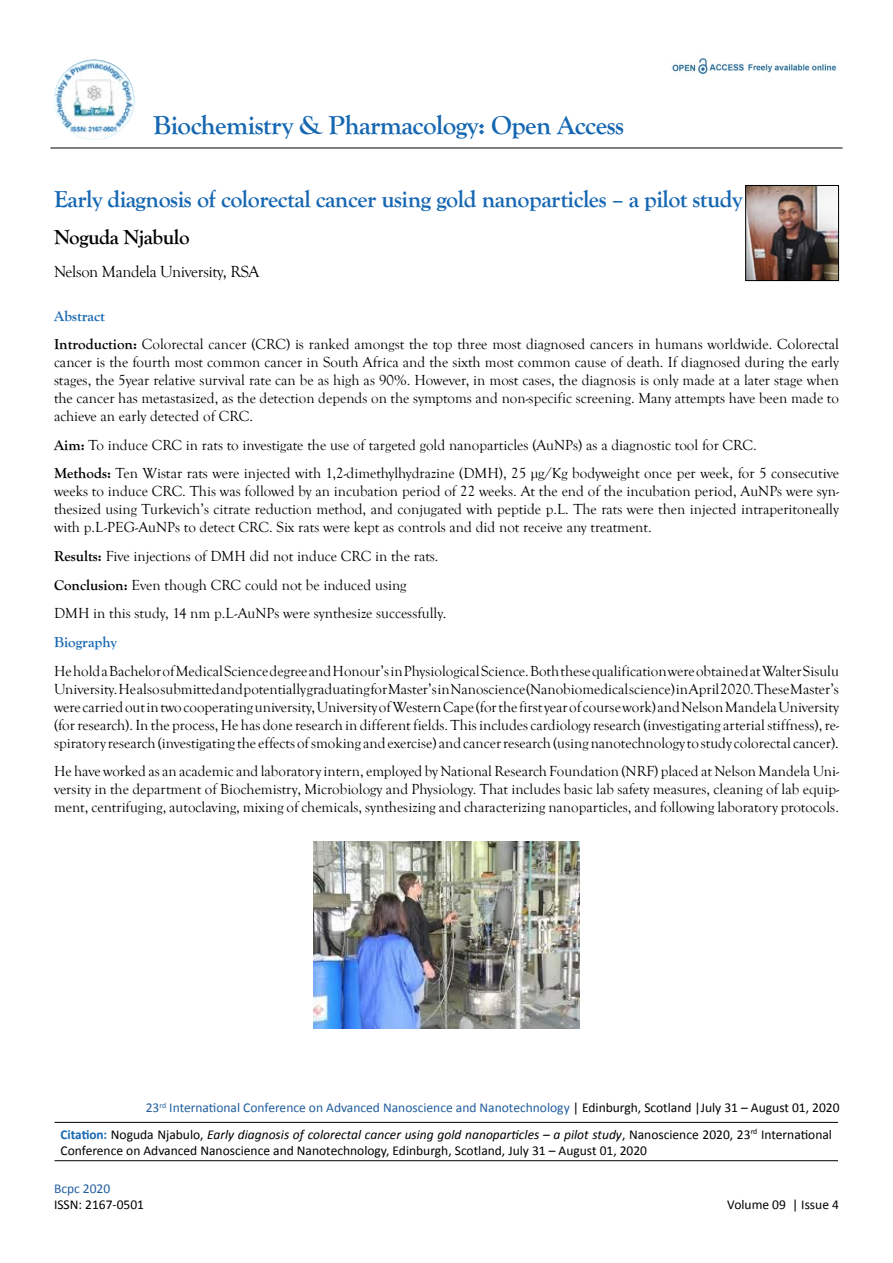
<style>
.page{position:relative;width:893px;height:1263px;background:#fff}
.page>*{position:absolute;margin:0;border:0;box-sizing:border-box;transform-origin:0 0}
.t1{font:700 27px "Goudy Old Style T";letter-spacing:-.02em;color:#1667b2}
.t2{font:700 24px "Goudy Old Style T";letter-spacing:-.02em;color:#1667b2}
.t3{font:700 21px "Goudy Old Style T";letter-spacing:-.02em;color:#000}
.t4{font:16.5px "Goudy Old Style T";letter-spacing:-.02em;color:#000}
.t5{font:15px/18px "Goudy Old Style T";color:#000;text-align:justify}
.t6{font:700 15px "Goudy Old Style T";color:#1667b2}
.t7{font:13.5px/16.2px "Calibri";color:#000}
.t8{font:13.5px "Calibri";color:#215e9e}
.s1{font-weight:700;color:#1667b2}
.s2{font-weight:700}
.s3{color:#000}
.s4{font-style:italic}
</style>
<div class="page">
<hr style="left:55px;top:1122px;width:783px;height:1px;background:#000">
<hr style="left:55px;top:1160px;width:783px;height:1px;background:#000">
<hr style="left:50px;top:148px;width:793px;height:1px;background:#000">
<img style="left:747px;top:187px;width:90px;height:92px">
<div style="left:745px;top:185px;width:94px;height:96px;border:1px solid #000"></div>
<img style="left:54px;top:60px;width:80px;height:80px;border-radius:40px">
<img style="left:671px;top:58px;width:166px;height:17px">
<img style="left:314px;top:842px;width:265px;height:187px">
<h1 class="t1" style="left:153px;top:110px;width:473px">Biochemistry &amp; Pharmacology: Open Access</h1>
<h2 class="t2" style="left:54px;top:185px;width:690px">Early diagnosis of colorectal cancer using gold nanoparticles – a pilot study</h2>
<h3 class="t3" style="left:54px;top:226px;width:137px">Noguda Njabulo</h3>
<p class="t4" style="left:54px;top:263px;width:207px">Nelson Mandela University, RSA</p>
<p class="t5" style="left:54px;top:302px;width:786px;line-height:28.7px"><span class="s1">Abstract<br></span><span class="s2">Introduction:</span> Colorectal cancer (CRC) is ranked amongst the top three most diagnosed cancers in humans worldwide. Colorectal</p>
<p class="t5" style="left:54px;top:354px;width:786px">cancer is the fourth most common cancer in South Africa and the sixth most common cause of death. If diagnosed during the early stages, the 5year relative survival rate can be as high as 90%. However, in most cases, the diagnosis is only made at a later stage when the cancer has metastasized, as the detection depends on the symptoms and non-specific screening. Many attempts have been made to achieve an early detected of CRC.</p>
<p class="t5" style="left:54px;top:431px;width:786px;line-height:28.7px"><span class="s2">Aim:</span> To induce CRC in rats to investigate the use of targeted gold nanoparticles (AuNPs) as a diagnostic tool for CRC.<br><span class="s2">Methods:</span> Ten Wistar rats were injected with 1,2-dimethylhydrazine (DMH), 25 μg/Kg bodyweight once per week, for 5 consecutive</p>
<p class="t5" style="left:54px;top:483px;width:786px">weeks to induce CRC. This was followed by an incubation period of 22 weeks. At the end of the incubation period, AuNPs were syn&shy;thesized using Turkevich’s citrate reduction method, and conjugated with peptide p.L. The rats were then injected intraperitoneally with p.L-PEG-AuNPs to detect CRC. Six rats were kept as controls and did not receive any treatment.</p>
<p class="t5" style="left:54px;top:542px;width:394px;line-height:28.7px;text-align:left"><span class="s2">Results:</span> Five injections of DMH did not induce CRC in the rats.<br><span class="s2">Conclusion:</span> Even though CRC could not be induced using<br>DMH in this study, 14 nm p.L-AuNPs were synthesize successfully.</p>
<p class="t6" style="left:54px;top:634px;width:64px">Biography</p>
<p class="t5" style="left:54px;top:662px;width:786px">He hold a Bachelor of Medical Science degree and Honour’s in Physiological Science. Both these qualification were obtained at Walter Sisulu University. He also submitted and potentially graduating for Master’s in Nanoscience (Nanobiomedical science) in April 2020. These Master’s were carried out in two cooperating university, University of Western Cape (for the first year of course work) and Nelson Mandela University (for research). In the process, He has done research in different fields. This includes cardiology research (investigating arterial stiffness), re&shy;spiratory research (investigating the effects of smoking and exercise) and cancer research (using nanotechnology to study colorectal cancer).</p>
<p class="t5" style="left:54px;top:763px;width:786px">He have worked as an academic and laboratory intern, employed by National Research Foundation (NRF) placed at Nelson Mandela Uni&shy;versity in the department of Biochemistry, Microbiology and Physiology. That includes basic lab safety measures, cleaning of lab equip&shy;ment, centrifuging, autoclaving, mixing of chemicals, synthesizing and characterizing nanoparticles, and following laboratory protocols.</p>
<p class="t8" style="left:146px;top:1099px;width:695px">23<sup>rd</sup> International Conference on Advanced Nanoscience and Nanotechnology <span class="s3">| Edinburgh, Scotland |July 31 – August 01, 2020</span></p>
<p class="t7" style="left:61px;top:1126px;width:773px"><span class="s1">Citation:</span> Noguda Njabulo, <span class="s4">Early diagnosis of colorectal cancer using gold nanoparticles – a pilot study</span>, Nanoscience 2020, 23<sup>rd</sup> International<br>Conference on Advanced Nanoscience and Nanotechnology, Edinburgh, Scotland, July 31 – August 01, 2020</p>
<p class="t8" style="left:54px;top:1180px;width:58px">Bcpc 2020</p>
<p class="t7" style="left:54px;top:1196px;width:92px">ISSN: 2167-0501</p>
<p class="t7" style="left:727px;top:1196px;width:113px">Volume 09 | Issue 4</p>
</div>
